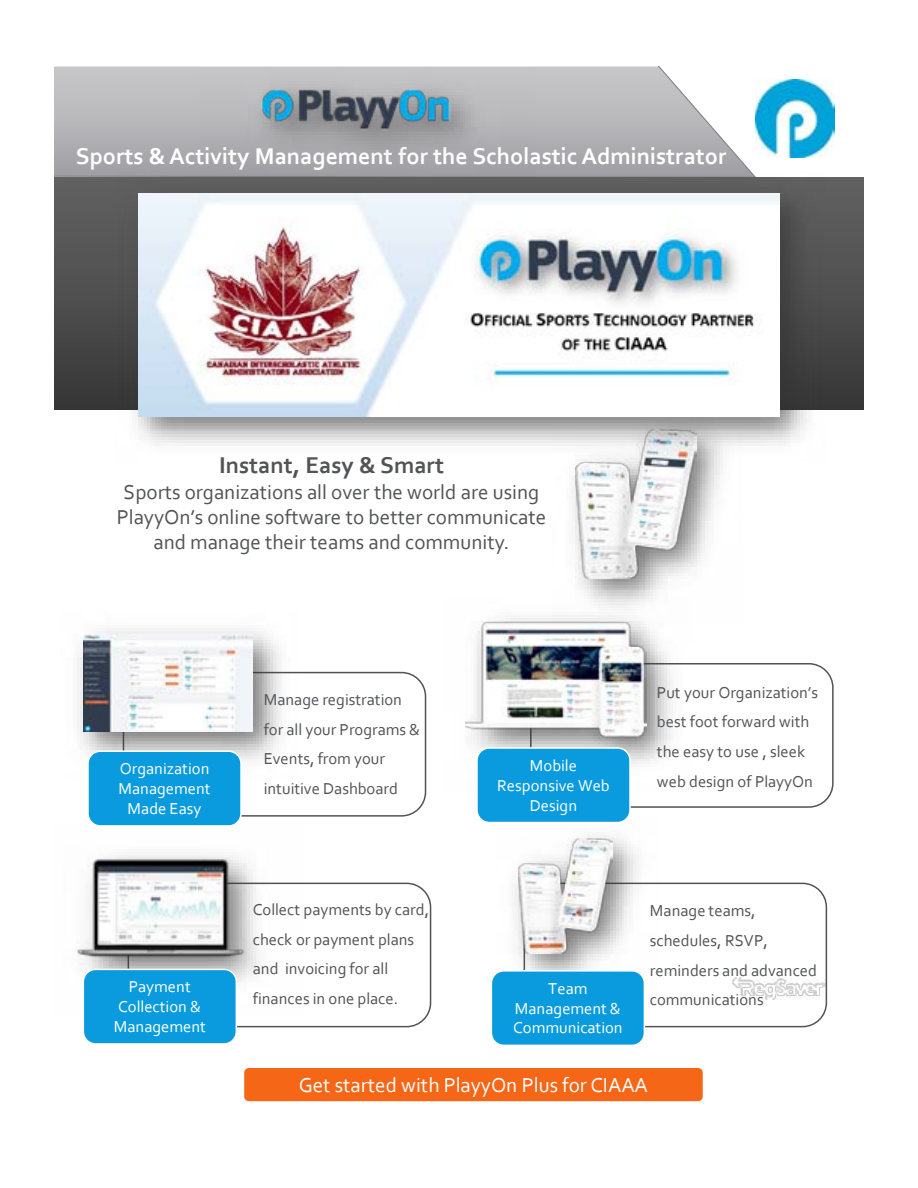
<style>
.page{position:relative;width:918px;height:1188px;background:#fff}
.page>*{position:absolute;margin:0;border:0;box-sizing:border-box;transform-origin:0 0}
.t1{font:700 24px "Corbel";color:#fff}
.t2{font:700 24px "Corbel";color:#525355}
.t3{font:21px/25.2px "Corbel";color:#525355;text-align:center}
.t4{font:21px "Corbel";color:#fff}
.t5{font:16.5px/29.7px "Corbel";color:#525355}
.t6{font:16.5px/19.8px "Corbel";color:#fff;text-align:center}
</style>
<div class="page">
<svg style="left:54px;top:67px;width:696px;height:111px;background:#bebec1"></svg>
<img style="left:755px;top:79px;width:79px;height:79px">
<img style="left:572px;top:463px;width:151px;height:135px">
<img style="left:575px;top:463px;width:121px;height:115px">
<img style="left:200px;top:67px;width:334px;height:103px">
<img style="left:223px;top:67px;width:265px;height:93px">
<img style="left:732px;top:978px;width:92px;height:22px">
<div style="left:530px;top:663px;width:304px;height:145px;border:2px solid #525355;border-radius:24px"></div>
<img style="left:477px;top:598px;width:216px;height:166px">
<img style="left:465px;top:621px;width:181px;height:125px">
<div style="left:128px;top:883px;width:303px;height:144px;border:2px solid #525355;border-radius:24px"></div>
<div style="left:123px;top:672px;width:303px;height:145px;border:2px solid #525355;border-radius:24px"></div>
<div style="left:524px;top:883px;width:303px;height:144px;border:2px solid #525355;border-radius:24px"></div>
<img style="left:515px;top:835px;width:144px;height:135px">
<img style="left:519px;top:839px;width:93px;height:115px">
<img style="left:89px;top:882px;width:215px;height:101px">
<img style="left:77px;top:855px;width:181px;height:113px">
<img style="left:77px;top:628px;width:222px;height:134px">
<img style="left:83px;top:635px;width:169px;height:97px">
<div style="left:476px;top:747px;width:155px;height:76px;background:#099bdd;border:2px solid #fff;border-radius:12px"></div>
<div style="left:87px;top:750px;width:155px;height:77px;background:#099bdd;border:2px solid #fff;border-radius:12px"></div>
<div style="left:83px;top:969px;width:154px;height:76px;background:#099bdd;border:2px solid #fff;border-radius:12px"></div>
<div style="left:491px;top:970px;width:154px;height:76px;background:#099bdd;border:2px solid #fff;border-radius:12px"></div>
<div style="left:54px;top:178px;width:810px;height:232px;background:linear-gradient(to bottom,#636363,#383838)"></div>
<img style="left:116px;top:170px;width:710px;height:293px">
<img style="left:139px;top:193px;width:640px;height:223px">
<div style="left:241px;top:1065px;width:465px;height:39px;background:#f56617;border:3px solid #fff;border-radius:6px"></div>
<h1 class="t1" style="left:76px;top:141px;width:652px">Sports &amp; Activity Management for the Scholastic Administrator</h1>
<h1 class="t2" style="left:219px;top:450px;width:227px">Instant, Easy &amp; Smart</h1>
<p class="t3" style="left:117px;top:479px;width:431px">Sports organizations all over the world are using<br>PlayyOn’s online software to better communicate and manage their teams and community.</p>
<p class="t6" style="left:118px;top:759px;width:94px">Organization<br>Management<br>Made Easy</p>
<p class="t5" style="left:264px;top:684px;width:158px">Manage registration for all your Programs &amp;<br>Events, from your intuitive Dashboard</p>
<p class="t6" style="left:497px;top:755px;width:114px">Mobile<br>Responsive Web<br>Design</p>
<p class="t5" style="left:657px;top:677px;width:163px">Put your Organization’s best foot forward with the easy to use , sleek web design of PlayyOn</p>
<p class="t5" style="left:253px;top:894px;width:178px">Collect payments by card, check or payment plans and invoicing for all finances in one place.</p>
<p class="t5" style="left:650px;top:896px;width:169px">Manage teams, schedules, RSVP, reminders and advanced communications</p>
<p class="t6" style="left:114px;top:977px;width:94px">Payment<br>Collection &amp;<br>Management</p>
<p class="t6" style="left:513px;top:978px;width:111px">Team<br>Management &amp;<br>Communication</p>
<p class="t4" style="left:299px;top:1072px;width:351px">Get started with PlayyOn Plus for CIAAA</p>
</div>
